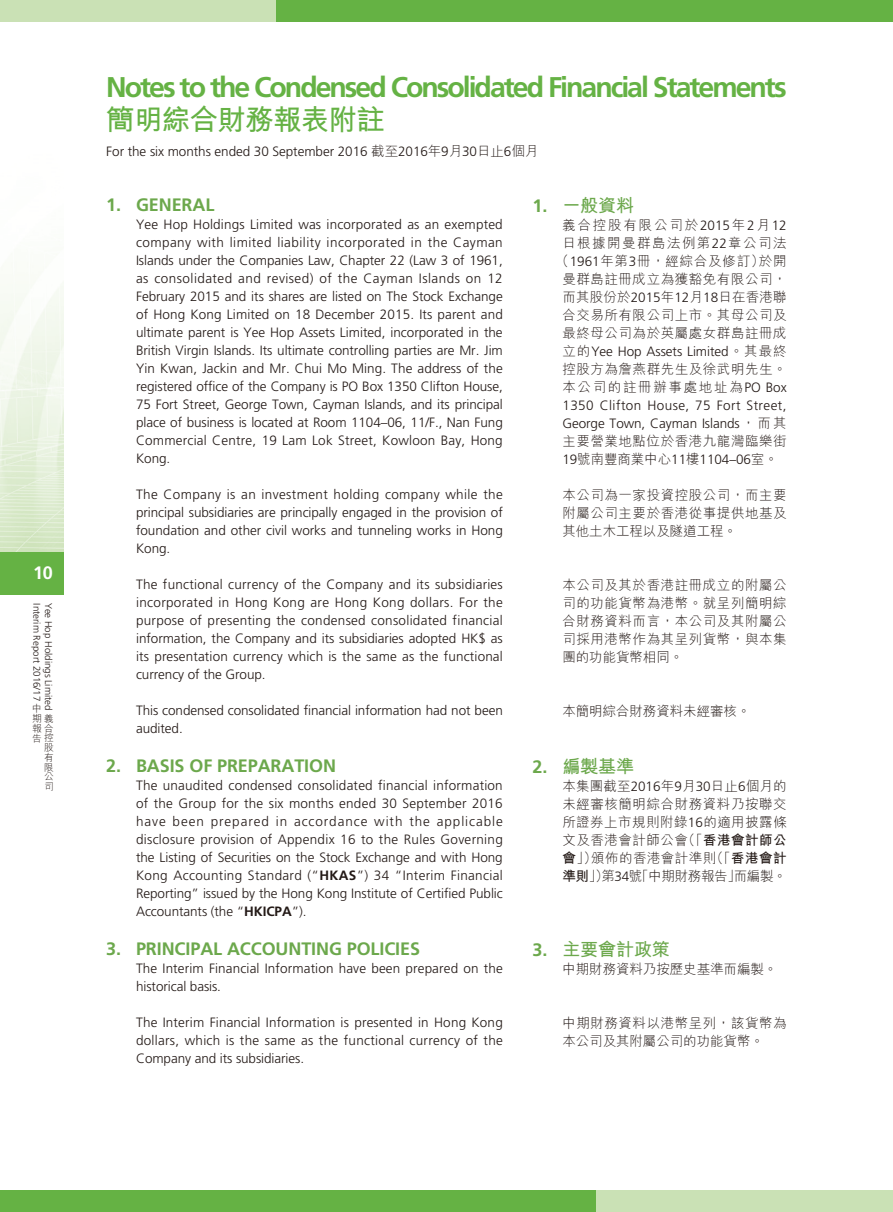
<style>
.page{position:relative;width:893px;height:1212px;background:#fff}
.page>*{position:absolute;margin:0;border:0;box-sizing:border-box;transform-origin:0 0}
.t1{font:700 28.5px "Frutiger LT Std";letter-spacing:-.07em;color:#65b244}
.t2{font:28.5px "M Hei HK Bold E Ten B5 H";letter-spacing:-.025em;color:#65b244}
.t3{font:700 18px "Frutiger LT Std";letter-spacing:-.005em;color:#6ca84c}
.t4{font:18px "M Hei HK Bold E Ten B5 H";letter-spacing:-.005em;color:#6ca84c}
.t5{font:700 18px "Frutiger LT Std";color:#fff}
.t6{font:300 13.5px/18px "Frutiger LT Std";letter-spacing:-.005em;color:#231916;text-align:justify}
.t7{font:13.5px/18px "M Hei HK Light E Ten B5 H";letter-spacing:.04em;color:#231916;text-align:justify}
.t8{font:300 13.5px/18px "Frutiger LT Std";letter-spacing:.035em;color:#231916}
.t9{font:13.5px/18px "M Hei HK Light E Ten B5 H";letter-spacing:.02em;color:#231916}
.t10{font:13.5px "M Hei HK Light E Ten B5 H";letter-spacing:-.005em;color:#231916}
.t11{font:300 9.75px "Frutiger LT Std";color:#231916}
.t12{font:9.75px/9.8px "M Hei HK Light E Ten B5 V";color:#231916;text-align:right}
.s1{font-family:"M Hei HK Light E Ten B5 H";font-weight:400}
.s2{font-weight:700}
.s3{font-family:"Frutiger LT Std";font-weight:700}
.s4{font-family:"Frutiger LT Std";font-weight:300}
.s5{font-family:"M Hei HK Bold E Ten B5 H"}
</style>
<div class="page">
<img style="left:0;top:21px;width:64px;height:532px">
<div style="left:0;top:553px;width:64px;height:42px;background:#65b244"></div>
<div style="left:0;top:1191px;width:893px;height:21px;background:#cae1b5"></div>
<div style="left:0;top:1191px;width:595px;height:21px;background:#65b244"></div>
<div style="left:0;top:0;width:893px;height:21px;background:#cae1b5"></div>
<div style="left:276px;top:0;width:617px;height:21px;background:#65b244"></div>
<h2 class="t5" style="left:33px;top:564px;width:21px">10</h2>
<p class="t11" style="left:53px;top:603px;width:108px;rotate:90deg">Yee Hop Holdings Limited</p>
<p class="t12" style="left:32px;top:715px;width:22px">期義報合告控股<br>有<br>限<br>公<br>司</p>
<p class="t11" style="left:42px;top:603px;width:99px;rotate:90deg">Interim Report 2016/17</p>
<p class="t12" style="left:32px;top:705px;width:10px">中</p>
<h1 class="t1" style="left:106px;top:74px;width:682px">Notes to the Condensed Consolidated Financial Statements</h1>
<h1 class="t2" style="left:106px;top:108px;width:280px">簡明綜合財務報表附註</h1>
<p class="t6" style="left:106px;top:143px;width:433px">For the six months ended 30 September 2016 <span class="s1">截至</span>2016<span class="s1">年</span>9<span class="s1">月</span>30<span class="s1">日止</span>6<span class="s1">個月</span></p>
<h2 class="t3" style="left:106px;top:196px;width:110px">1. GENERAL</h2>
<p class="t6" style="left:136px;top:216px;width:368px">Yee Hop Holdings Limited was incorporated as an exempted company with limited liability incorporated in the Cayman Islands under the Companies Law, Chapter 22 (Law 3 of 1961, as consolidated and revised) of the Cayman Islands on 12<br>February 2015 and its shares are listed on The Stock Exchange of Hong Kong Limited on 18 December 2015. Its parent and ultimate parent is Yee Hop Assets Limited, incorporated in the British Virgin Islands. Its ultimate controlling parties are Mr. Jim Yin Kwan, Jackin and Mr. Chui Mo Ming. The address of the registered office of the Company is PO Box 1350 Clifton House, 75 Fort Street, George Town, Cayman Islands, and its principal place of business is located at Room 1104–06, 11/F., Nan Fung Commercial Centre, 19 Lam Lok Street, Kowloon Bay, Hong Kong.</p>
<p class="t6" style="left:136px;top:486px;width:368px">The Company is an investment holding company while the principal subsidiaries are principally engaged in the provision of foundation and other civil works and tunneling works in Hong Kong.</p>
<p class="t6" style="left:136px;top:576px;width:368px">The functional currency of the Company and its subsidiaries incorporated in Hong Kong are Hong Kong dollars. For the purpose of presenting the condensed consolidated financial information, the Company and its subsidiaries adopted HK$ as its presentation currency which is the same as the functional currency of the Group.</p>
<p class="t6" style="left:136px;top:702px;width:368px">This condensed consolidated financial information had not been audited.</p>
<h2 class="t3" style="left:106px;top:757px;width:231px">2. BASIS OF PREPARATION</h2>
<p class="t6" style="left:136px;top:777px;width:368px">The unaudited condensed consolidated financial information of the Group for the six months ended 30 September 2016 have been prepared in accordance with the applicable disclosure provision of Appendix 16 to the Rules Governing the Listing of Securities on the Stock Exchange and with Hong Kong Accounting Standard (“<span class="s2">HKAS</span>”) 34 “Interim Financial Reporting” issued by the Hong Kong Institute of Certified Public Accountants (the “<span class="s2">HKICPA</span>”).</p>
<h2 class="t3" style="left:106px;top:940px;width:315px">3. PRINCIPAL ACCOUNTING POLICIES</h2>
<p class="t6" style="left:136px;top:960px;width:368px">The Interim Financial Information have been prepared on the historical basis.</p>
<p class="t6" style="left:136px;top:1014px;width:368px">The Interim Financial Information is presented in Hong Kong dollars, which is the same as the functional currency of the Company and its subsidiaries.</p>
<h2 class="t4" style="left:533px;top:198px;width:103px"><span class="s3">1.</span> 一般資料</h2>
<p class="t7" style="left:556px;top:218px;width:233px;text-align:center">義合控股有限公司於<span class="s4">2015</span>年<span class="s4">2</span>月<span class="s4">12</span>日根據開曼群島法例第<span class="s4">22</span>章公司法（<span class="s4">1961</span>年第<span class="s4">3</span>冊，經綜合及修訂）於開曼群島註冊成立為獲豁免有限公司，而其股份於<span class="s4">2015</span>年<span class="s4">12</span>月<span class="s4">18</span>日在香港聯合交易所有限公司上市。其母公司及最終母公司為於英屬處女群島註冊成</p>
<p class="t6" style="left:562px;top:343px;width:226px"><span class="s1">立的</span>Yee Hop Assets Limited<span class="s1">。其最終</span></p>
<p class="t7" style="left:562px;top:362px;width:226px">控股方為詹燕群先生及徐武明先生。本公司的註冊辦事處地址為<span class="s4">PO Box</span></p>
<p class="t8" style="left:562px;top:397px;width:226px">1350 Clifton House, 75 Fort Street,<br>George Town, Cayman Islands <span class="s1">，而其</span></p>
<p class="t7" style="left:562px;top:434px;width:226px">主要營業地點位於香港九龍灣臨樂街</p>
<p class="t6" style="left:562px;top:451px;width:217px">19<span class="s1">號南豐商業中心</span>11<span class="s1">樓</span>1104–06<span class="s1">室。</span></p>
<p class="t7" style="left:562px;top:488px;width:226px">本公司為一家投資控股公司，而主要附屬公司主要於香港從事提供地基及其他土木工程以及隧道工程。</p>
<p class="t7" style="left:562px;top:578px;width:226px">本公司及其於香港註冊成立的附屬公司的功能貨幣為港幣。就呈列簡明綜合財務資料而言，本公司及其附屬公司採用港幣作為其呈列貨幣，與本集團的功能貨幣相同。</p>
<p class="t10" style="left:562px;top:706px;width:190px">本簡明綜合財務資料未經審核。</p>
<h2 class="t4" style="left:533px;top:759px;width:103px"><span class="s3">2.</span> 編製基準</h2>
<p class="t7" style="left:562px;top:779px;width:226px">本集團截至<span class="s4">2016</span>年<span class="s4">9</span>月<span class="s4">30</span>日止<span class="s4">6</span>個月的未經審核簡明綜合財務資料乃按聯交所證券上市規則附錄<span class="s4">16</span>的適用披露條文及香港會計師公會（「<span class="s5">香港會計師公會</span>」）頒佈的香港會計準則（「<span class="s5">香港會計準則</span>」）第<span class="s4">34</span>號「中期財務報告」而編製。</p>
<h2 class="t4" style="left:533px;top:942px;width:139px"><span class="s3">3.</span> 主要會計政策</h2>
<p class="t10" style="left:562px;top:964px;width:216px">中期財務資料乃按歷史基準而編製。</p>
<p class="t9" style="left:562px;top:1016px;width:226px">中期財務資料以港幣呈列，該貨幣為本公司及其附屬公司的功能貨幣。</p>
</div>
